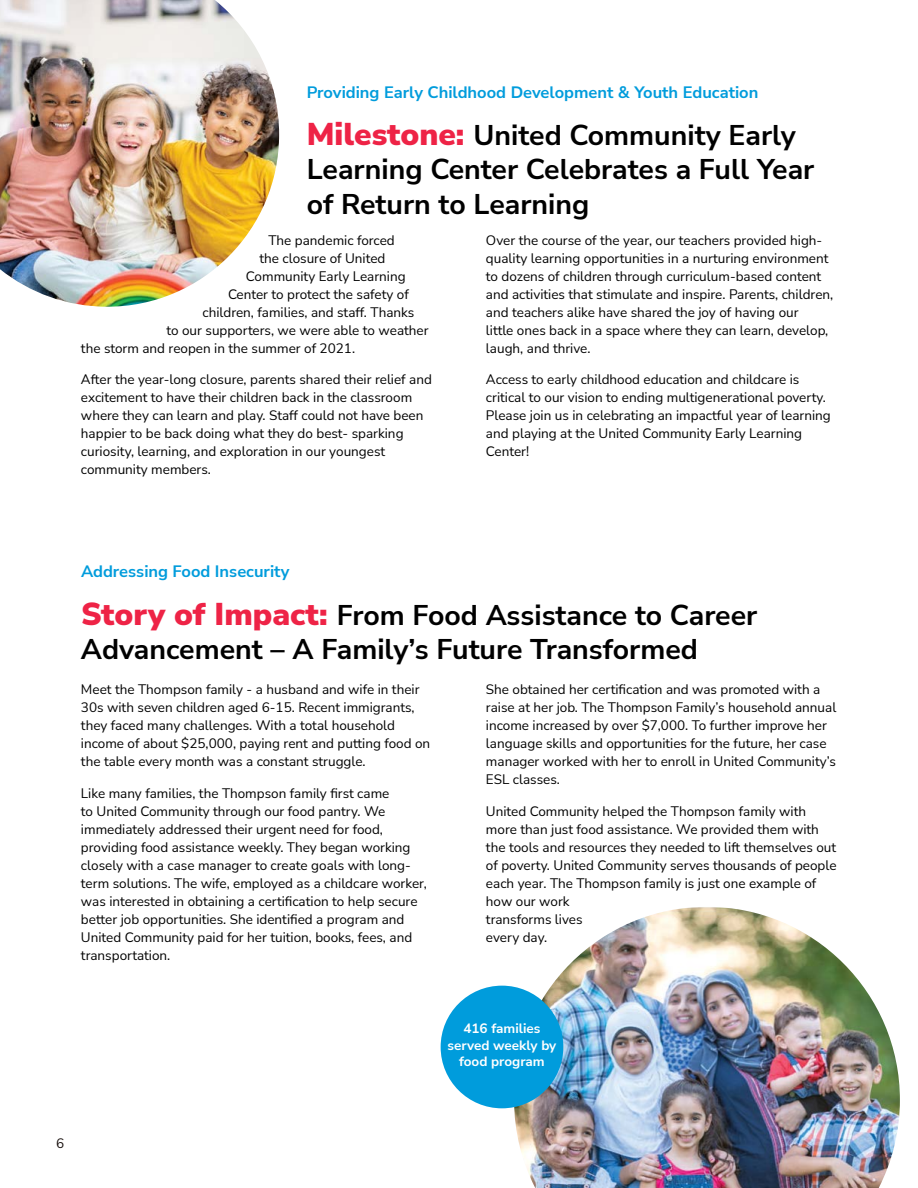
<style>
.page{position:relative;width:918px;height:1188px;background:#fff}
.page>*{position:absolute;margin:0;border:0;box-sizing:border-box;transform-origin:0 0}
.t1{font:700 28.5px/34.2px "Nunito Sans";color:#000}
.t2{font:700 16.5px "Nunito Sans";color:#009cdc}
.t3{font:13.5px/18px "Nunito Sans";color:#000}
.t4{font:700 13.5px/16.5px "Nunito Sans";color:#fff;text-align:center}
.t5{font:13.5px "Nunito Sans";color:#170f0d}
.s1{font-weight:900;font-size:31.5px;color:#ee2346}
</style>
<div class="page">
<img style="left:0;top:0;width:279px;height:307px">
<img style="left:514px;top:907px;width:386px;height:281px">
<div style="left:441px;top:986px;width:122px;height:122px;background:#009cdc;border-radius:50%"></div>
<p class="t2" style="left:307px;top:84px;width:453px">Providing Early Childhood Development &amp; Youth Education</p>
<h1 class="t1" style="left:307px;top:119px;width:509px"><span class="s1">Milestone:</span> United Community Early<br>Learning Center Celebrates a Full Year of Return to Learning</h1>
<p class="t3" style="left:269px;top:232px;width:128px">The pandemic forced</p>
<p class="t3" style="left:259px;top:250px;width:127px">the closure of United</p>
<p class="t3" style="left:246px;top:268px;width:161px">Community Early Learning</p>
<p class="t3" style="left:228px;top:286px;width:182px">Center to protect the safety of</p>
<p class="t3" style="left:202px;top:304px;width:213px">children, families, and staff. Thanks</p>
<p class="t3" style="left:166px;top:322px;width:264px">to our supporters, we were able to weather</p>
<p class="t3" style="left:81px;top:340px;width:276px">the storm and reopen in the summer of 2021.</p>
<p class="t3" style="left:81px;top:371px;width:352px">After the year-long closure, parents shared their relief and excitement to have their children back in the classroom where they can learn and play. Staff could not have been happier to be back doing what they do best- sparking curiosity, learning, and exploration in our youngest community members.</p>
<p class="t3" style="left:486px;top:232px;width:349px">Over the course of the year, our teachers provided high&shy;quality learning opportunities in a nurturing environment to dozens of children through curriculum-based content and activities that stimulate and inspire. Parents, children, and teachers alike have shared the joy of having our<br>little ones back in a space where they can learn, develop, laugh, and thrive.</p>
<p class="t3" style="left:486px;top:371px;width:346px">Access to early childhood education and childcare is critical to our vision to ending multigenerational poverty.<br>Please join us in celebrating an impactful year of learning and playing at the United Community Early Learning Center!</p>
<p class="t2" style="left:81px;top:564px;width:210px">Addressing Food Insecurity</p>
<h1 class="t1" style="left:81px;top:599px;width:678px"><span class="s1">Story of Impact:</span> From Food Assistance to Career<br>Advancement – A Family’s Future Transformed</h1>
<p class="t3" style="left:81px;top:681px;width:351px">Meet the Thompson family - a husband and wife in their 30s with seven children aged 6-15. Recent immigrants, they faced many challenges. With a total household income of about $25,000, paying rent and putting food on the table every month was a constant struggle.</p>
<p class="t3" style="left:81px;top:784px;width:347px">Like many families, the Thompson family first came<br>to United Community through our food pantry. We immediately addressed their urgent need for food, providing food assistance weekly. They began working closely with a case manager to create goals with long&shy;term solutions. The wife, employed as a childcare worker, was interested in obtaining a certification to help secure better job opportunities. She identified a program and United Community paid for her tuition, books, fees, and transportation.</p>
<p class="t3" style="left:486px;top:680px;width:352px">She obtained her certification and was promoted with a raise at her job. The Thompson Family’s household annual income increased by over $7,000. To further improve her language skills and opportunities for the future, her case manager worked with her to enroll in United Community’s ESL classes.</p>
<p class="t3" style="left:486px;top:803px;width:352px">United Community helped the Thompson family with more than just food assistance. We provided them with the tools and resources they needed to lift themselves out of poverty. United Community serves thousands of people each year. The Thompson family is just one example of how our work<br>transforms lives<br>every day.</p>
<p class="t4" style="left:448px;top:1021px;width:110px">416 families served weekly by food program</p>
<p class="t5" style="left:56px;top:1137px;width:10px">6</p>
</div>
